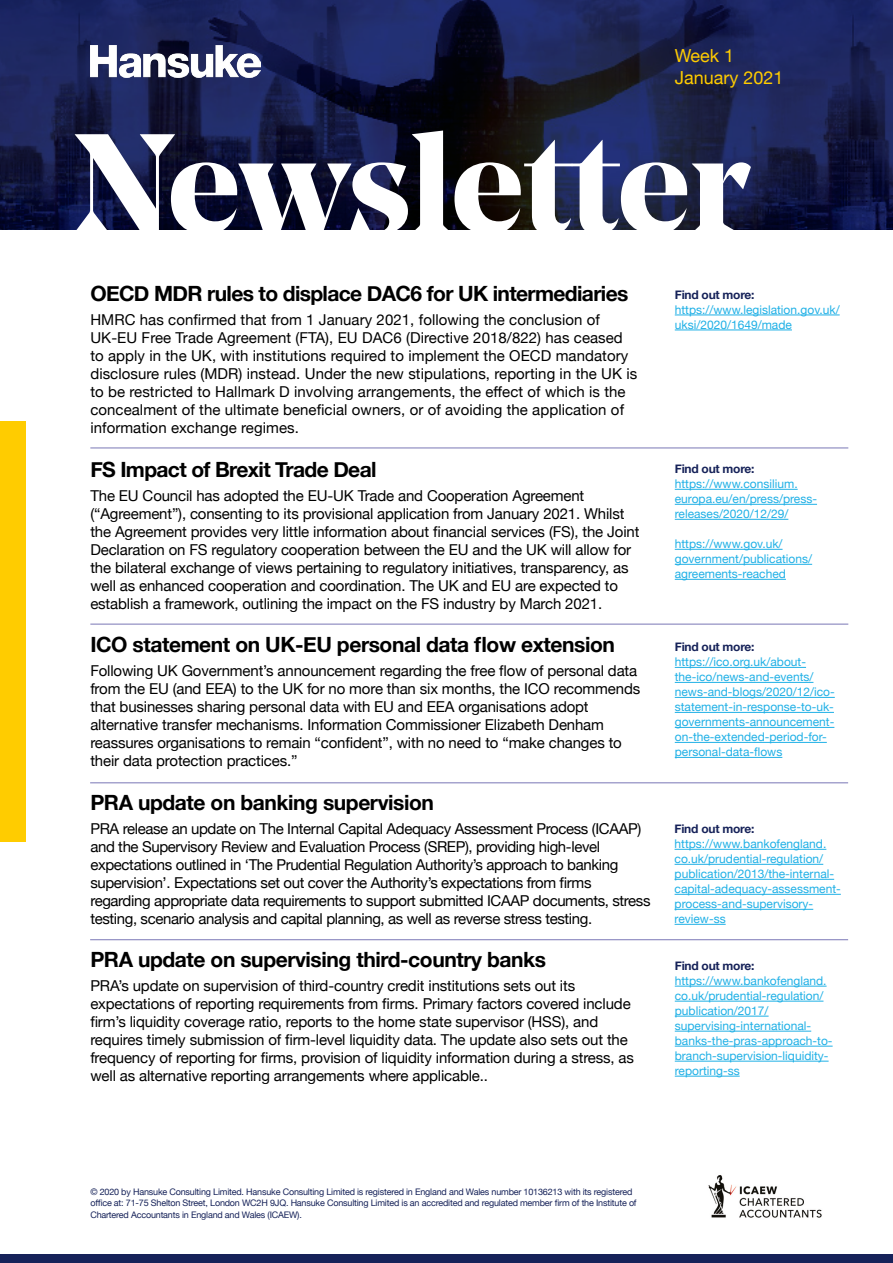
<style>
.page{position:relative;width:893px;height:1263px;background:#fff}
.page>*{position:absolute;margin:0;border:0;box-sizing:border-box;transform-origin:0 0}
.t1{font:700 141px "Noe Display";letter-spacing:-.005em;color:#fff}
.Newsletter_w_Rule_Be{font:700 21px "Helvetica Neue";letter-spacing:-.02em;color:#000}
.t2{font:18px "Helvetica Neue";color:#fc0}
.Newsletter_w_Rule_Be-2{font:15px/18px "Helvetica Neue";letter-spacing:-.01em;color:#000}
.t3{font:12px/15px "Helvetica Neue";color:#1fb0e6}
.t4{font:700 12px "Helvetica Neue";letter-spacing:-.02em;color:#162259}
.t5{font:9px/11.2px "Helvetica Neue";letter-spacing:-.02em;color:#162259}
</style>
<div class="page">
<svg style="left:0;top:0;width:893px;height:230px;background:#161c45"></svg>
<img style="left:90px;top:45px;width:170px;height:32px">
<img style="left:708px;top:1175px;width:114px;height:43px">
<div style="left:0;top:421px;width:26px;height:421px;background:#fc0"></div>
<hr style="left:675px;top:315px;width:165px;height:1px;background:#1fb0e6">
<hr style="left:675px;top:330px;width:117px;height:1px;background:#1fb0e6">
<hr style="left:675px;top:489px;width:123px;height:1px;background:#1fb0e6">
<hr style="left:675px;top:504px;width:142px;height:1px;background:#1fb0e6">
<hr style="left:675px;top:519px;width:113px;height:1px;background:#1fb0e6">
<hr style="left:675px;top:549px;width:107px;height:1px;background:#1fb0e6">
<hr style="left:675px;top:564px;width:137px;height:1px;background:#1fb0e6">
<hr style="left:675px;top:579px;width:111px;height:1px;background:#1fb0e6">
<hr style="left:675px;top:667px;width:131px;height:1px;background:#1fb0e6">
<hr style="left:675px;top:682px;width:138px;height:1px;background:#1fb0e6">
<hr style="left:675px;top:697px;width:160px;height:1px;background:#1fb0e6">
<hr style="left:675px;top:712px;width:159px;height:1px;background:#1fb0e6">
<hr style="left:675px;top:727px;width:159px;height:1px;background:#1fb0e6">
<hr style="left:675px;top:742px;width:152px;height:1px;background:#1fb0e6">
<hr style="left:675px;top:757px;width:107px;height:1px;background:#1fb0e6">
<div style="left:0;top:1254px;width:893px;height:9px;background:#162259"></div>
<hr style="left:90px;top:624px;width:758px;height:1px;background:#7a77b6">
<hr style="left:90px;top:448px;width:758px;height:1px;background:#7a77b6">
<hr style="left:675px;top:849px;width:151px;height:1px;background:#1fb0e6">
<hr style="left:675px;top:864px;width:148px;height:1px;background:#1fb0e6">
<hr style="left:675px;top:879px;width:159px;height:1px;background:#1fb0e6">
<hr style="left:675px;top:894px;width:166px;height:1px;background:#1fb0e6">
<hr style="left:675px;top:909px;width:138px;height:1px;background:#1fb0e6">
<hr style="left:675px;top:924px;width:51px;height:1px;background:#1fb0e6">
<hr style="left:90px;top:782px;width:758px;height:1px;background:#7a77b6">
<hr style="left:675px;top:986px;width:152px;height:1px;background:#1fb0e6">
<hr style="left:675px;top:1001px;width:148px;height:1px;background:#1fb0e6">
<hr style="left:675px;top:1016px;width:94px;height:1px;background:#1fb0e6">
<hr style="left:675px;top:1031px;width:136px;height:1px;background:#1fb0e6">
<hr style="left:675px;top:1046px;width:158px;height:1px;background:#1fb0e6">
<hr style="left:675px;top:1061px;width:154px;height:1px;background:#1fb0e6">
<hr style="left:675px;top:1076px;width:65px;height:1px;background:#1fb0e6">
<hr style="left:90px;top:939px;width:758px;height:1px;background:#7a77b6">
<p class="t2" style="left:675px;top:43px;width:61px">Week 1</p>
<p class="t2" style="left:675px;top:65px;width:110px">January 2021</p>
<p class="t1" style="left:73px;top:93px;width:677px">Newsletter</p>
<p class="Newsletter_w_Rule_Be" style="left:90px;top:277px;width:539px">OECD MDR rules to displace DAC6 for UK intermediaries</p>
<p class="Newsletter_w_Rule_Be-2" style="left:90px;top:312px;width:549px">HMRC has confirmed that from 1 January 2021, following the conclusion of UK-EU Free Trade Agreement (FTA), EU DAC6 (Directive 2018/822) has ceased to apply in the UK, with institutions required to implement the OECD mandatory disclosure rules (MDR) instead. Under the new stipulations, reporting in the UK is to be restricted to Hallmark D involving arrangements, the effect of which is the concealment of the ultimate beneficial owners, or of avoiding the application of information exchange regimes.</p>
<p class="Newsletter_w_Rule_Be" style="left:90px;top:453px;width:288px">FS Impact of Brexit Trade Deal</p>
<p class="Newsletter_w_Rule_Be-2" style="left:90px;top:487px;width:551px">The EU Council has adopted the EU-UK Trade and Cooperation Agreement (“Agreement”), consenting to its provisional application from January 2021. Whilst the Agreement provides very little information about financial services (FS), the Joint Declaration on FS regulatory cooperation between the EU and the UK will allow for the bilateral exchange of views pertaining to regulatory initiatives, transparency, as well as enhanced cooperation and coordination. The UK and EU are expected to establish a framework, outlining the impact on the FS industry by March 2021.</p>
<p class="Newsletter_w_Rule_Be" style="left:90px;top:628px;width:526px">ICO statement on UK-EU personal data flow extension</p>
<p class="Newsletter_w_Rule_Be-2" style="left:90px;top:663px;width:551px">Following UK Government’s announcement regarding the free flow of personal data from the EU (and EEA) to the UK for no more than six months, the ICO recommends that businesses sharing personal data with EU and EEA organisations adopt alternative transfer mechanisms. Information Commissioner Elizabeth Denham reassures organisations to remain “confident”, with no need to “make changes to their data protection practices.”</p>
<p class="Newsletter_w_Rule_Be" style="left:90px;top:786px;width:345px">PRA update on banking supervision</p>
<p class="Newsletter_w_Rule_Be-2" style="left:90px;top:820px;width:562px">PRA release an update on The Internal Capital Adequacy Assessment Process (ICAAP) and the Supervisory Review and Evaluation Process (SREP), providing high-level expectations outlined in ‘The Prudential Regulation Authority’s approach to banking supervision’. Expectations set out cover the Authority’s expectations from firms regarding appropriate data requirements to support submitted ICAAP documents, stress testing, scenario analysis and capital planning, as well as reverse stress testing.</p>
<p class="Newsletter_w_Rule_Be" style="left:90px;top:943px;width:457px">PRA update on supervising third-country banks</p>
<p class="Newsletter_w_Rule_Be-2" style="left:90px;top:978px;width:545px">PRA’s update on supervision of third-country credit institutions sets out its expectations of reporting requirements from firms. Primary factors covered include firm’s liquidity coverage ratio, reports to the home state supervisor (HSS), and requires timely submission of firm-level liquidity data. The update also sets out the frequency of reporting for firms, provision of liquidity information during a stress, as well as alternative reporting arrangements where applicable..</p>
<p class="t4" style="left:675px;top:285px;width:81px">Find out more:</p>
<p class="t3" style="left:675px;top:303px;width:166px">https://www.legislation.gov.uk/ uksi/2020/1649/made</p>
<p class="t4" style="left:675px;top:459px;width:81px">Find out more:</p>
<p class="t3" style="left:675px;top:477px;width:144px">https://www.consilium. europa.eu/en/press/press&shy;releases/2020/12/29/</p>
<p class="t3" style="left:675px;top:537px;width:139px">https://www.gov.uk/ government/publications/ agreements-reached</p>
<p class="t4" style="left:675px;top:637px;width:81px">Find out more:</p>
<p class="t3" style="left:675px;top:655px;width:162px">https://ico.org.uk/about&shy;the-ico/news-and-events/ news-and-blogs/2020/12/ico&shy;statement-in-response-to-uk&shy;governments-announcement&shy;on-the-extended-period-for&shy;personal-data-flows</p>
<p class="t4" style="left:675px;top:819px;width:81px">Find out more:</p>
<p class="t3" style="left:675px;top:837px;width:168px">https://www.bankofengland. co.uk/prudential-regulation/ publication/2013/the-internal&shy;capital-adequacy-assessment&shy;process-and-supervisory&shy;review-ss</p>
<p class="t4" style="left:675px;top:956px;width:81px">Find out more:</p>
<p class="t3" style="left:675px;top:974px;width:159px">https://www.bankofengland. co.uk/prudential-regulation/ publication/2017/ supervising-international&shy;banks-the-pras-approach-to&shy;branch-supervision-liquidity&shy;reporting-ss</p>
<p class="t5" style="left:90px;top:1187px;width:548px">© 2020 by Hansuke Consulting Limited. Hansuke Consulting Limited is registered in England and Wales number 10136213 with its registered office at: 71-75 Shelton Street, London WC2H 9JQ. Hansuke Consulting Limited is an accredited and regulated member firm of the Institute of<br>Chartered Accountants in England and Wales (ICAEW).</p>
</div>
